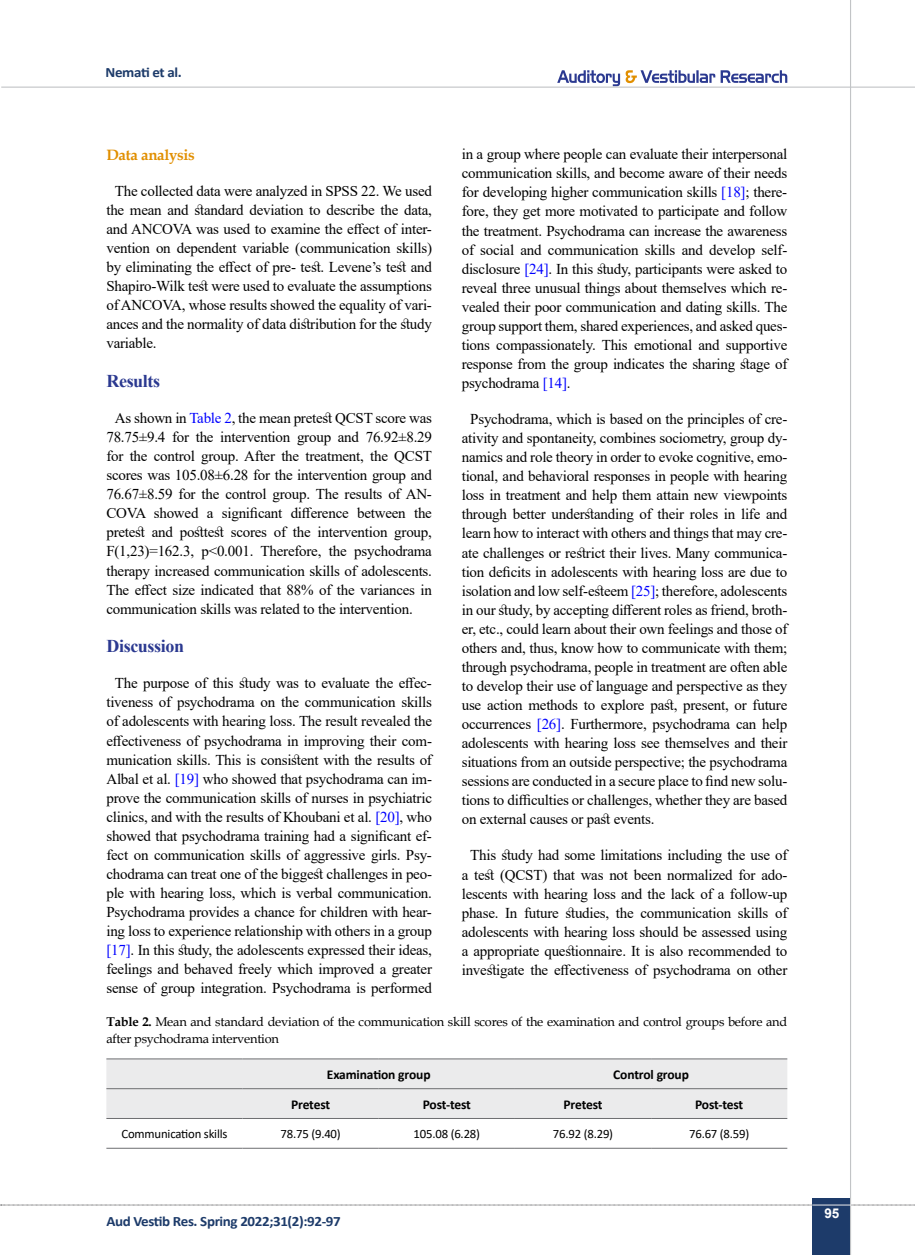
<style>
.page{position:relative;width:915px;height:1255px;background:#fff}
.page>*{position:absolute;margin:0;border:0;box-sizing:border-box;transform-origin:0 0}
.t1{font:700 18px "Times New Roman";letter-spacing:-.02em;color:#2b3990}
.t2{font:15px/19px "Times New Roman";letter-spacing:-.015em;color:#000;text-align:justify}
.t3{font:700 15px "Book Antiqua";letter-spacing:-.02em;color:#e18f00}
.t4{font:700 14.25px "Calibri";letter-spacing:-.025em;color:#1d3b6a;scale:1.05 1}
.t5{font:700 13.5px "Calibri";letter-spacing:-.01em;color:#000}
.t6{font:700 13.5px "Arial";color:#fff}
.t7{font:12.75px/16.5px "Book Antiqua";letter-spacing:-.015em;color:#000}
.t8{font:12.75px "Calibri";letter-spacing:-.015em;color:#000}
.s1{color:#00f}
.s2{font-weight:700}
</style>
<div class="page">
<svg style="left:1px;top:1204px;width:914px;height:1px"></svg>
<hr style="left:1px;top:87px;width:913px;height:1px;background:#c2c4c6">
<svg style="left:557px;top:70px;width:230px;height:16px"></svg>
<div style="left:812px;top:1198px;width:38px;height:56px;background:#1d3b6a"></div>
<hr style="left:849px;top:0;width:1px;height:1254px;background:#c2c4c6">
<hr style="left:812px;top:1204px;width:38px;height:1px;background:#ebebec">
<div style="left:106px;top:1059px;width:681px;height:59px;background:#ebebec"></div>
<hr style="left:106px;top:1058px;width:136px;height:1px;background:#6d6e71">
<hr style="left:242px;top:1058px;width:136px;height:1px;background:#6d6e71">
<hr style="left:378px;top:1058px;width:136px;height:1px;background:#6d6e71">
<hr style="left:514px;top:1058px;width:137px;height:1px;background:#6d6e71">
<hr style="left:651px;top:1058px;width:136px;height:1px;background:#6d6e71">
<hr style="left:106px;top:1088px;width:136px;height:1px;background:#6d6e71">
<hr style="left:242px;top:1088px;width:136px;height:1px;background:#6d6e71">
<hr style="left:378px;top:1088px;width:136px;height:1px;background:#6d6e71">
<hr style="left:514px;top:1088px;width:137px;height:1px;background:#6d6e71">
<hr style="left:651px;top:1088px;width:136px;height:1px;background:#6d6e71">
<hr style="left:106px;top:1118px;width:136px;height:1px;background:#6d6e71">
<hr style="left:242px;top:1118px;width:136px;height:1px;background:#6d6e71">
<hr style="left:378px;top:1118px;width:136px;height:1px;background:#6d6e71">
<hr style="left:514px;top:1118px;width:137px;height:1px;background:#6d6e71">
<hr style="left:651px;top:1118px;width:136px;height:1px;background:#6d6e71">
<hr style="left:106px;top:1147px;width:136px;height:1px;background:#6d6e71">
<hr style="left:242px;top:1147px;width:136px;height:1px;background:#6d6e71">
<hr style="left:378px;top:1147px;width:136px;height:1px;background:#6d6e71">
<hr style="left:514px;top:1147px;width:137px;height:1px;background:#6d6e71">
<hr style="left:651px;top:1147px;width:136px;height:1px;background:#6d6e71">
<p class="t4" style="left:106px;top:62px;width:74px">Nemati et al.</p>
<p class="t2" style="left:461px;top:144px;width:327px">in a group where people can evaluate their interpersonal communication skills, and become aware of their needs for developing higher communication skills <span class="s1">[18]</span>; there&shy;fore, they get more motivated to participate and follow the treatment. Psychodrama can increase the awareness of social and communication skills and develop self&shy;disclosure <span class="s1">[24]</span>. In this study, participants were asked to reveal three unusual things about themselves which re&shy;vealed their poor communication and dating skills. The group support them, shared experiences, and asked ques&shy;tions compassionately. This emotional and supportive response from the group indicates the sharing stage of psychodrama <span class="s1">[14]</span>.</p>
<p class="t2" style="left:461px;top:409px;width:327px;text-indent:9px">Psychodrama, which is based on the principles of cre&shy;ativity and spontaneity, combines sociometry, group dy&shy;namics and role theory in order to evoke cognitive, emo&shy;tional, and behavioral responses in people with hearing loss in treatment and help them attain new viewpoints through better understanding of their roles in life and learn how to interact with others and things that may cre&shy;ate challenges or restrict their lives. Many communica&shy;tion deficits in adolescents with hearing loss are due to isolation and low self-esteem <span class="s1">[25]</span>; therefore, adolescents in our study, by accepting different roles as friend, broth&shy;er, etc., could learn about their own feelings and those of others and, thus, know how to communicate with them; through psychodrama, people in treatment are often able to develop their use of language and perspective as they use action methods to explore past, present, or future occurrences <span class="s1">[26]</span>. Furthermore, psychodrama can help adolescents with hearing loss see themselves and their situations from an outside perspective; the psychodrama sessions are conducted in a secure place to find new solu&shy;tions to difficulties or challenges, whether they are based on external causes or past events.</p>
<p class="t2" style="left:461px;top:845px;width:327px;text-align:center">This study had some limitations including the use of a test (QCST) that was not been normalized for ado&shy;lescents with hearing loss and the lack of a follow-up phase. In future studies, the communication skills of adolescents with hearing loss should be assessed using a appropriate questionnaire. It is also recommended to investigate the effectiveness of psychodrama on other</p>
<p class="t7" style="left:106px;top:1013px;width:682px"><span class="s2">Table 2.</span> Mean and standard deviation of the communication skill scores of the examination and control groups before and after psychodrama intervention</p>
<p class="t5" style="left:327px;top:1064px;width:105px">Examination group</p>
<p class="t5" style="left:613px;top:1064px;width:77px">Control group</p>
<p class="t5" style="left:291px;top:1094px;width:40px">Pretest</p>
<p class="t5" style="left:422px;top:1094px;width:50px">Post-test</p>
<p class="t5" style="left:563px;top:1094px;width:40px">Pretest</p>
<p class="t5" style="left:695px;top:1094px;width:50px">Post-test</p>
<p class="t8" style="left:121px;top:1124px;width:107px">Communication skills</p>
<p class="t8" style="left:280px;top:1124px;width:62px">78.75 (9.40)</p>
<p class="t8" style="left:413px;top:1124px;width:68px">105.08 (6.28)</p>
<p class="t8" style="left:552px;top:1124px;width:62px">76.92 (8.29)</p>
<p class="t8" style="left:688px;top:1124px;width:62px">76.67 (8.59)</p>
<p class="t3" style="left:106px;top:144px;width:90px">Data analysis</p>
<p class="t2" style="left:106px;top:181px;width:327px;text-indent:9px">The collected data were analyzed in SPSS 22. We used the mean and standard deviation to describe the data, and ANCOVA was used to examine the effect of inter&shy;vention on dependent variable (communication skills) by eliminating the effect of pre- test. Levene’s test and Shapiro-Wilk test were used to evaluate the assumptions of ANCOVA, whose results showed the equality of vari&shy;ances and the normality of data distribution for the study variable.</p>
<p class="t1" style="left:106px;top:368px;width:55px">Results</p>
<p class="t2" style="left:106px;top:408px;width:327px;text-indent:9px">As shown in <span class="s1">Table 2</span>, the mean pretest QCST score was 78.75±9.4 for the intervention group and 76.92±8.29 for the control group. After the treatment, the QCST scores was 105.08±6.28 for the intervention group and 76.67±8.59 for the control group. The results of AN-COVA showed a significant difference between the pretest and posttest scores of the intervention group, F(1,23)=162.3, p&lt;0.001. Therefore, the psychodrama therapy increased communication skills of adolescents.<br>The effect size indicated that 88% of the variances in communication skills was related to the intervention.</p>
<p class="t1" style="left:106px;top:633px;width:79px">Discussion</p>
<p class="t2" style="left:106px;top:673px;width:327px;text-align:center">The purpose of this study was to evaluate the effec&shy;tiveness of psychodrama on the communication skills of adolescents with hearing loss. The result revealed the effectiveness of psychodrama in improving their com&shy;munication skills. This is consistent with the results of Albal et al. <span class="s1">[19]</span> who showed that psychodrama can im&shy;prove the communication skills of nurses in psychiatric clinics, and with the results of Khoubani et al. <span class="s1">[20]</span>, who showed that psychodrama training had a significant ef&shy;fect on communication skills of aggressive girls. Psy&shy;chodrama can treat one of the biggest challenges in peo&shy;ple with hearing loss, which is verbal communication.<br>Psychodrama provides a chance for children with hear&shy;ing loss to experience relationship with others in a group <span class="s1">[17]</span>. In this study, the adolescents expressed their ideas, feelings and behaved freely which improved a greater sense of group integration. Psychodrama is performed</p>
<p class="t4" style="left:106px;top:1210px;width:224px">Aud Vestib Res. Spring 2022;31(2):92-97</p>
<p class="t6" style="left:824px;top:1203px;width:17px">95</p>
</div>
